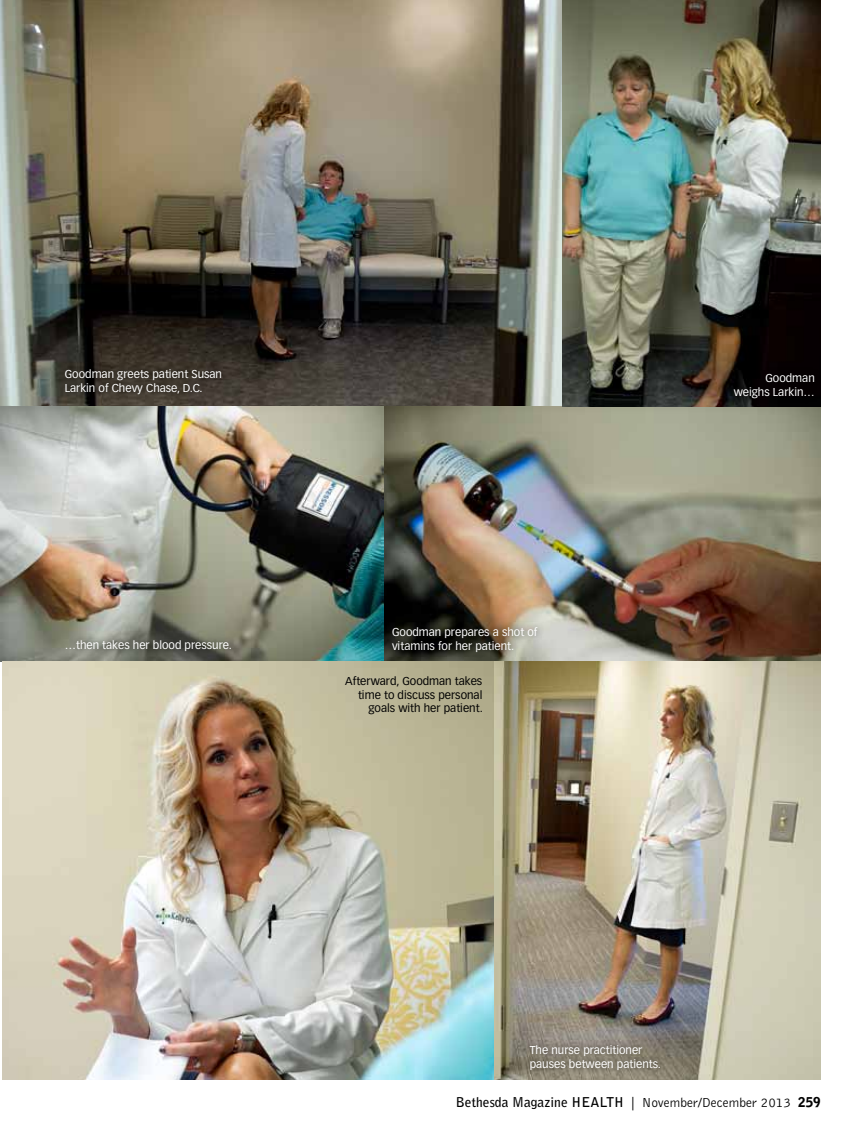
<style>
.page{position:relative;width:864px;height:1134px;background:#fff}
.page>*{position:absolute;margin:0;border:0;box-sizing:border-box;transform-origin:0 0}
.t1{font:700 13.5px "Bell Gothic Std";color:#000}
.t2{font:11.25px/13.5px "Vectora LT Std";color:#fff}
.t3{font:11.25px/13.5px "Vectora LT Std";color:#000;text-align:right}
.s1{font-weight:300}
.s2{font-weight:900}
</style>
<div class="page">
<img style="left:1px;top:0;width:562px;height:407px">
<img style="left:378px;top:406px;width:443px;height:256px">
<img style="left:0;top:407px;width:383px;height:255px">
<img style="left:563px;top:0;width:258px;height:406px">
<img style="left:2px;top:662px;width:493px;height:418px">
<img style="left:495px;top:662px;width:326px;height:418px">
<div style="left:58px;top:362px;width:171px;height:39px;background:#000;opacity:.75"></div>
<div style="left:59px;top:633px;width:179px;height:25px;background:#000;opacity:.75"></div>
<div style="left:385px;top:620px;width:160px;height:39px;background:#000;opacity:.75"></div>
<div style="left:523px;top:1037px;width:144px;height:40px;background:#000;opacity:.75"></div>
<div style="left:726px;top:366px;width:96px;height:40px;background:#000"></div>
<p class="t2" style="left:65px;top:367px;width:159px">Goodman greets patient Susan<br>Larkin of Chevy Chase, D.C.</p>
<p class="t2" style="left:65px;top:638px;width:169px">…then takes her blood pressure.</p>
<p class="t2" style="left:392px;top:626px;width:147px">Goodman prepares a shot of vitamins for her patient.</p>
<p class="t3" style="left:345px;top:675px;width:139px">Afterward, Goodman takes time to discuss personal goals with her patient.</p>
<p class="t2" style="left:734px;top:372px;width:83px;text-align:right">Goodman weighs Larkin…</p>
<p class="t2" style="left:530px;top:1044px;width:133px">The nurse practitioner pauses between patients.</p>
<p class="t1" style="left:456px;top:1094px;width:366px">Bethesda Magazine HEALTH <span class="s1">| November/December 2013</span> <span class="s2">259</span></p>
</div>
